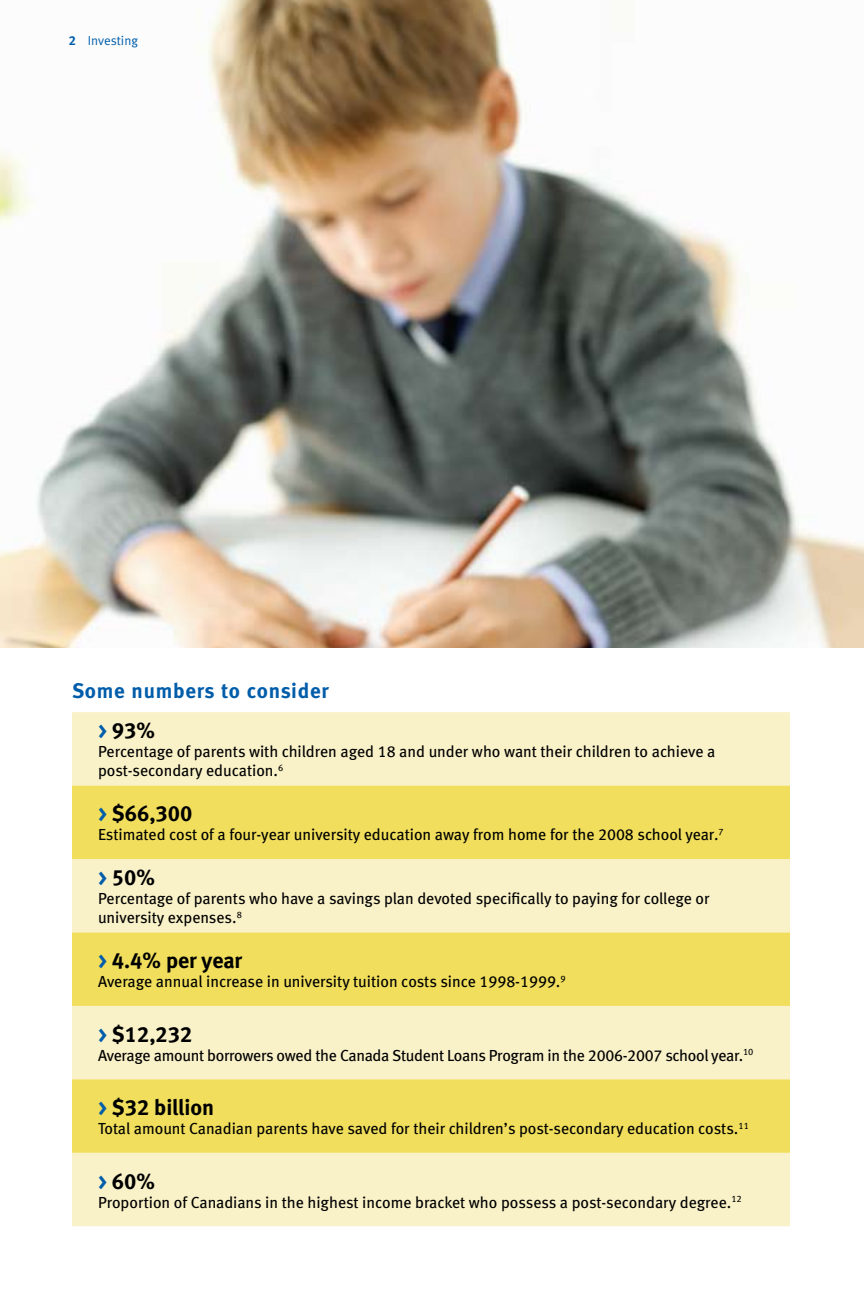
<style>
.page{position:relative;width:864px;height:1296px;background:#fff}
.page>*{position:absolute;margin:0;border:0;box-sizing:border-box;transform-origin:0 0}
.t1{font:22px "Meta Bold LF";color:#000}
.t2{font:21px "Meta Bold LF";letter-spacing:.035em;color:#005daa}
.t3{font:16px/19px "Meta Book LF";color:#000}
.t4{font:13px "Meta Normal LF";letter-spacing:-.005em;color:#005daa}
.s1{font-family:"Meta Bold LF"}
.s2{color:#005daa}
</style>
<div class="page">
<img style="left:0;top:0;width:864px;height:648px">
<div style="left:72px;top:712px;width:718px;height:514px;background:#f9f1c8"></div>
<svg style="left:72px;top:786px;width:718px;height:367px;background:#f3e587"></svg>
<p class="t4" style="left:69px;top:33px;width:70px"><span class="s1">2</span> Investing</p>
<h2 class="t2" style="left:72px;top:679px;width:258px">Some numbers to consider</h2>
<h1 class="t1" style="left:98px;top:718px;width:59px"><span class="s2">&gt;</span> 93%</h1>
<p class="t3" style="left:98px;top:742px;width:619px">Percentage of parents with children aged 18 and under who want their children to achieve a post-secondary education.<sup>6</sup></p>
<h1 class="t1" style="left:98px;top:801px;width:96px"><span class="s2">&gt;</span> $66,300</h1>
<p class="t3" style="left:98px;top:825px;width:627px">Estimated cost of a four-year university education away from home for the 2008 school year.<sup>7</sup></p>
<h1 class="t1" style="left:98px;top:865px;width:59px"><span class="s2">&gt;</span> 50%</h1>
<p class="t3" style="left:98px;top:889px;width:613px">Percentage of parents who have a savings plan devoted specifically to paying for college or university expenses.<sup>8</sup></p>
<h1 class="t1" style="left:98px;top:948px;width:146px"><span class="s2">&gt;</span> 4.4% per year</h1>
<p class="t3" style="left:98px;top:972px;width:469px">Average annual increase in university tuition costs since 1998-1999.<sup>9</sup></p>
<h1 class="t1" style="left:98px;top:1021px;width:96px"><span class="s2">&gt;</span> $12,232</h1>
<p class="t3" style="left:98px;top:1045px;width:657px">Average amount borrowers owed the Canada Student Loans Program in the 2006-2007 school year.<sup>10</sup></p>
<h1 class="t1" style="left:98px;top:1094px;width:118px"><span class="s2">&gt;</span> $32 billion</h1>
<p class="t3" style="left:98px;top:1119px;width:652px">Total amount Canadian parents have saved for their children’s post-secondary education costs.<sup>11</sup></p>
<h1 class="t1" style="left:98px;top:1168px;width:59px"><span class="s2">&gt;</span> 60%</h1>
<p class="t3" style="left:98px;top:1192px;width:645px">Proportion of Canadians in the highest income bracket who possess a post-secondary degree.<sup>12</sup></p>
</div>
